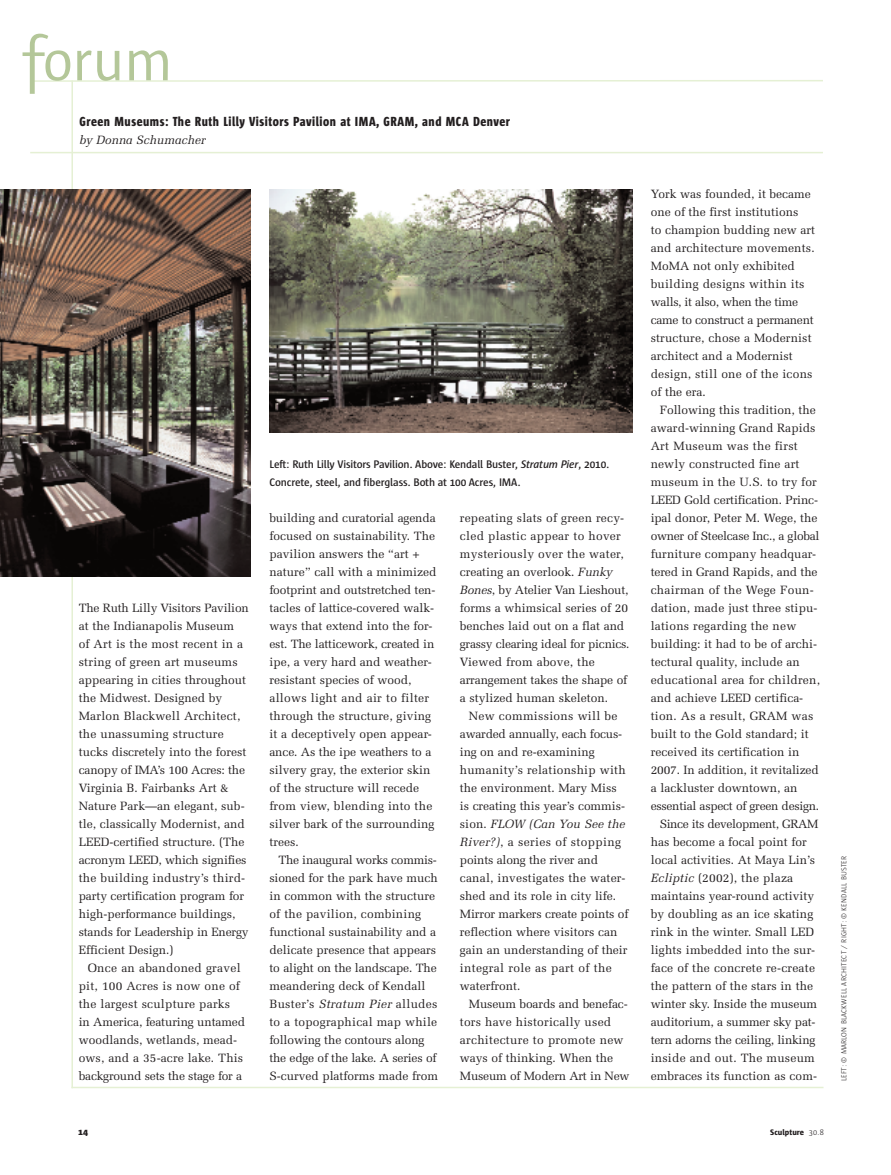
<style>
.page{position:relative;width:891px;height:1175px;background:#fff}
.page>*{position:absolute;margin:0;border:0;box-sizing:border-box;transform-origin:0 0}
.t1{font:59.25px "Sun";color:#b4c799}
.t2{font:800 13.5px "Sun Cd";letter-spacing:.04em;color:#231f20}
.t3{font:12px/18px "Melior";color:#231f20}
.t4{font:12px "Melior";letter-spacing:-.02em;color:#231f20}
.t5{font:12px "Melior";letter-spacing:.02em;color:#231f20}
.t6{font:12px "Melior";letter-spacing:-.025em;color:#231f20}
.t7{font:12px "Melior";letter-spacing:-.03em;color:#231f20}
.t8{font:italic 12px "Melior";color:#231f20}
.t9{font:600 11.25px/18px "Sun";letter-spacing:-.015em;color:#231f20}
.t10{font:800 9px "Sun";color:#231f20;scale:1.1 1}
.t11{font:800 8.25px "Sun";letter-spacing:.005em;color:#231f20}
.t12{font:300 7.5px "Sun";letter-spacing:.025em;color:#231f20}
.s1{font-weight:300;font-size:84px}
.s2{font-style:italic}
.s3{font-weight:300}
</style>
<div class="page">
<hr style="left:71px;top:81px;width:2px;height:1007px;background:#e5f0d4">
<hr style="left:30px;top:80px;width:793px;height:2px;background:#e5f0d4">
<hr style="left:30px;top:152px;width:793px;height:1px;background:#e5f0d4">
<hr style="left:71px;top:1086px;width:753px;height:2px;background:#e5f0d4">
<img style="left:0;top:189px;width:251px;height:387px">
<img style="left:269px;top:189px;width:364px;height:243px">
<h1 class="t1" style="left:21px;top:38px;width:153px"><span class="s1">f</span>orum</h1>
<p class="t2" style="left:80px;top:116px;width:432px">Green Museums: The Ruth Lilly Visitors Pavilion at IMA, GRAM, and MCA Denver</p>
<p class="t8" style="left:80px;top:133px;width:128px">by Donna Schumacher</p>
<p class="t3" style="left:79px;top:599px;width:172px">The Ruth Lilly Visitors Pavilion at the Indianapolis Museum<br>of Art is the most recent in a string of green art museums appearing in cities throughout the Midwest. Designed by<br>Marlon Blackwell Architect, the unassuming structure tucks discretely into the forest canopy of IMA’s 100 Acres: the<br>Virginia B. Fairbanks Art &amp;<br>Nature Park—an elegant, sub&shy;tle, classically Modernist, and<br>LEED-certified structure. (The acronym LEED, which signifies the building industry’s third&shy;party certification program for high-performance buildings, stands for Leadership in Energy<br>Efficient Design.)</p>
<p class="t3" style="left:79px;top:959px;width:168px;text-indent:9px">Once an abandoned gravel pit, 100 Acres is now one of the largest sculpture parks<br>in America, featuring untamed woodlands, wetlands, mead&shy;ows, and a 35-acre lake. This background sets the stage for a</p>
<p class="t9" style="left:270px;top:456px;width:341px">Left: Ruth Lilly Visitors Pavilion. Above: Kendall Buster, <span class="s2">Stratum Pier</span>, 2010.<br>Concrete, steel, and fiberglass. Both at 100 Acres, IMA.</p>
<p class="t3" style="left:269px;top:509px;width:169px">building and curatorial agenda focused on sustainability. The pavilion answers the “art + nature” call with a minimized footprint and outstretched ten&shy;tacles of lattice-covered walk&shy;ways that extend into the for&shy;est. The latticework, created in ipe, a very hard and weather&shy;resistant species of wood, allows light and air to filter through the structure, giving it a deceptively open appear&shy;ance. As the ipe weathers to a silvery gray, the exterior skin of the structure will recede from view, blending into the silver bark of the surrounding trees.</p>
<p class="t3" style="left:269px;top:851px;width:170px;text-indent:9px">The inaugural works commis&shy;sioned for the park have much in common with the structure of the pavilion, combining functional sustainability and a delicate presence that appears to alight on the landscape. The meandering deck of Kendall<br>Buster’s <span class="s2">Stratum Pier</span> alludes to a topographical map while following the contours along the edge of the lake. A series of<br>S-curved platforms made from</p>
<p class="t3" style="left:460px;top:509px;width:171px">repeating slats of green recy&shy;cled plastic appear to hover mysteriously over the water, creating an overlook. <span class="s2">Funky<br>Bones</span>, by Atelier Van Lieshout, forms a whimsical series of 20 benches laid out on a flat and grassy clearing ideal for picnics.<br>Viewed from above, the arrangement takes the shape of a stylized human skeleton.</p>
<p class="t3" style="left:460px;top:707px;width:170px;text-indent:9px">New commissions will be awarded annually, each focus&shy;ing on and re-examining humanity’s relationship with the environment. Mary Miss is creating this year’s commis&shy;sion. <span class="s2">FLOW (Can You See the<br>River?)</span>, a series of stopping points along the river and canal, investigates the water&shy;shed and its role in city life.<br>Mirror markers create points of reflection where visitors can gain an understanding of their integral role as part of the waterfront.</p>
<p class="t3" style="left:460px;top:995px;width:171px;text-indent:9px">Museum boards and benefac&shy;tors have historically used architecture to promote new ways of thinking. When the<br>Museum of Modern Art in New</p>
<p class="t3" style="left:651px;top:185px;width:166px">York was founded, it became one of the first institutions<br>to champion budding new art and architecture movements.<br>MoMA not only exhibited building designs within its walls, it also, when the time came to construct a permanent structure, chose a Modernist architect and a Modernist design, still one of the icons of the era.</p>
<p class="t3" style="left:660px;top:401px;width:158px">Following this tradition, the</p>
<p class="t3" style="left:651px;top:419px;width:166px">award-winning Grand Rapids</p>
<p class="t5" style="left:651px;top:439px;width:149px">Art Museum was the first</p>
<p class="t3" style="left:651px;top:455px;width:150px">newly constructed fine art</p>
<p class="t3" style="left:651px;top:473px;width:168px">museum in the U.S. to try for</p>
<p class="t3" style="left:651px;top:491px;width:169px">LEED Gold certification. Princ-</p>
<p class="t3" style="left:651px;top:509px;width:168px">ipal donor, Peter M. Wege, the</p>
<p class="t6" style="left:651px;top:529px;width:170px">owner of Steelcase Inc., a global</p>
<p class="t3" style="left:651px;top:545px;width:167px">furniture company headquar-</p>
<p class="t3" style="left:651px;top:563px;width:168px">tered in Grand Rapids, and the</p>
<p class="t5" style="left:651px;top:583px;width:165px">chairman of the Wege Foun-</p>
<p class="t3" style="left:651px;top:599px;width:168px">dation, made just three stipu-</p>
<p class="t3" style="left:651px;top:617px;width:147px">lations regarding the new</p>
<p class="t3" style="left:651px;top:635px;width:168px">building: it had to be of archi-</p>
<p class="t3" style="left:651px;top:653px;width:151px">tectural quality, include an</p>
<p class="t3" style="left:651px;top:671px;width:171px">educational area for children,</p>
<p class="t3" style="left:651px;top:689px;width:154px">and achieve LEED certifica-</p>
<p class="t3" style="left:651px;top:707px;width:164px">tion. As a result, GRAM was</p>
<p class="t3" style="left:651px;top:725px;width:160px">built to the Gold standard; it</p>
<p class="t3" style="left:651px;top:743px;width:150px">received its certification in</p>
<p class="t3" style="left:651px;top:761px;width:170px">2007. In addition, it revitalized</p>
<p class="t3" style="left:651px;top:779px;width:148px">a lackluster downtown, an</p>
<p class="t4" style="left:651px;top:799px;width:170px">essential aspect of green design.</p>
<p class="t7" style="left:660px;top:817px;width:160px">Since its development, GRAM</p>
<p class="t3" style="left:651px;top:833px;width:158px">has become a focal point for</p>
<p class="t3" style="left:651px;top:851px;width:166px">local activities. At Maya Lin’s</p>
<p class="t3" style="left:651px;top:869px;width:144px"><span class="s2">Ecliptic</span> (2002), the plaza</p>
<p class="t3" style="left:651px;top:887px;width:165px">maintains year-round activity</p>
<p class="t3" style="left:651px;top:905px;width:164px">by doubling as an ice skating</p>
<p class="t3" style="left:651px;top:923px;width:165px">rink in the winter. Small LED</p>
<p class="t3" style="left:651px;top:941px;width:166px">lights imbedded into the sur-</p>
<p class="t3" style="left:651px;top:959px;width:166px">face of the concrete re-create</p>
<p class="t3" style="left:651px;top:977px;width:164px">the pattern of the stars in the</p>
<p class="t3" style="left:651px;top:995px;width:168px">winter sky. Inside the museum</p>
<p class="t4" style="left:651px;top:1015px;width:166px">auditorium, a summer sky pat-</p>
<p class="t4" style="left:651px;top:1033px;width:166px">tern adorns the ceiling, linking</p>
<p class="t3" style="left:651px;top:1049px;width:166px">inside and out. The museum</p>
<p class="t3" style="left:651px;top:1067px;width:168px">embraces its function as com-</p>
<p class="t12" style="left:841px;top:1081px;width:227px;rotate:-90deg">LEFT: © MARLON BLACKWELL ARCHITECT / RIGHT: © KENDALL BUSTER</p>
<p class="t10" style="left:78px;top:1128px;width:10px">14</p>
<p class="t11" style="left:770px;top:1128px;width:55px">Sculpture <span class="s3">30.8</span></p>
</div>
